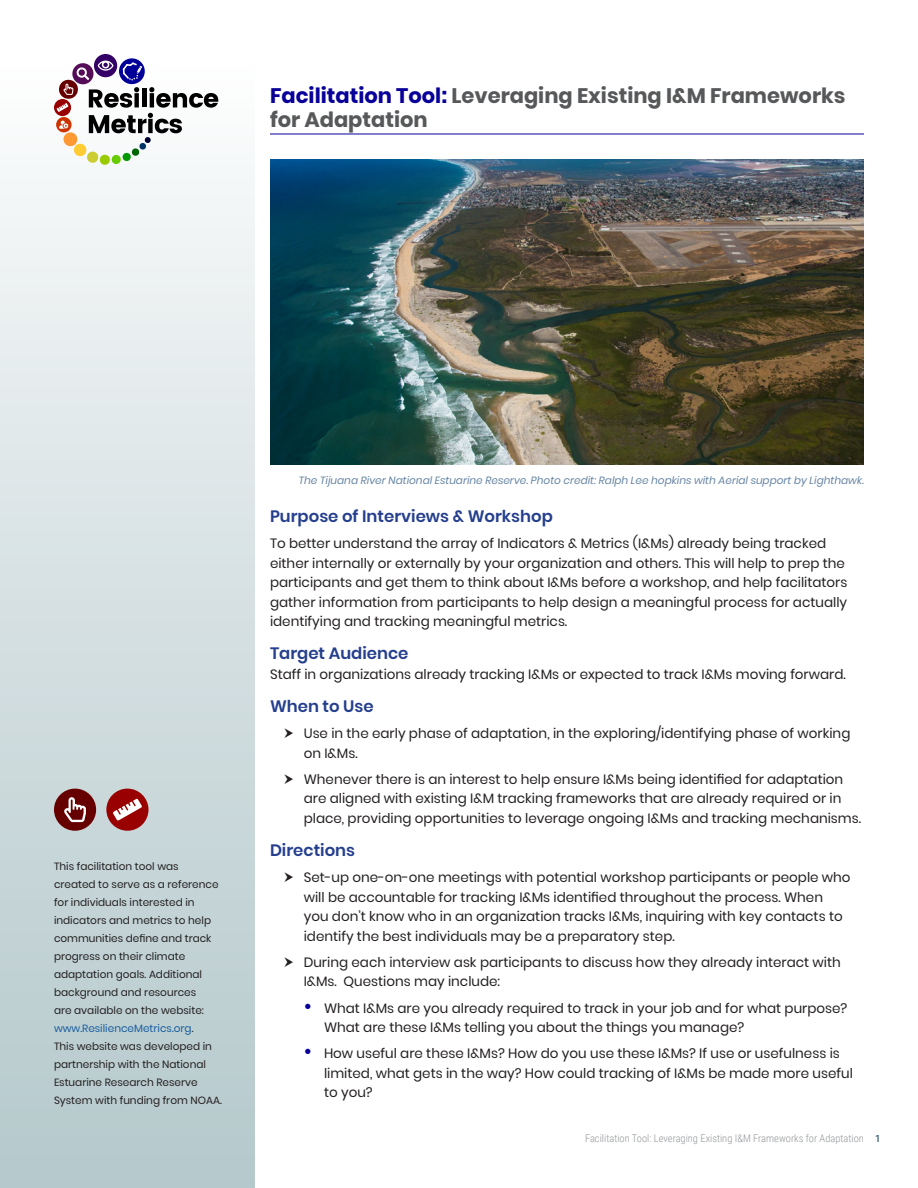
<style>
.page{position:relative;width:918px;height:1188px;background:#fff}
.page>*{position:absolute;margin:0;border:0;box-sizing:border-box;transform-origin:0 0}
.t1{font:700 21px/24px "Poppins";color:#57585a}
.Subtitle{font:600 16.5px "Poppins";color:#253f8e}
.content{font:13.5px/19.5px "Poppins";color:#231f20}
.t2{font:10.5px/18px "Poppins";color:#231f20}
.t3{font:italic 10.5px "Poppins";color:#6685a3}
.t4{font:300 10.5px "Roboto Condensed";color:#939598}
.s1{color:#080099}
.s2{color:#175d9e}
.s3{font-family:"Roboto";font-weight:400;font-size:9.75px;color:#002d5e}
</style>
<div class="page">
<div style="left:0;top:0;width:255px;height:1188px;background:linear-gradient(to bottom,#fff,#b2c7ca)"></div>
<div style="left:94px;top:54px;width:23px;height:23px;background:#306;border-radius:50%"></div>
<svg style="left:119px;top:58px;width:26px;height:26px"></svg>
<svg style="left:54px;top:99px;width:17px;height:17px"></svg>
<svg style="left:57px;top:61px;width:161px;height:105px"></svg>
<div style="left:106px;top:789px;width:42px;height:42px;background:#900;border-radius:50%"></div>
<svg style="left:113px;top:799px;width:29px;height:22px"></svg>
<div style="left:54px;top:789px;width:42px;height:42px;background:#600;border-radius:50%"></div>
<svg style="left:64px;top:797px;width:22px;height:25px"></svg>
<hr style="left:270px;top:134px;width:594px;height:1px;background:#080099">
<img style="left:270px;top:160px;width:594px;height:304px">
<svg style="left:296px;top:441px;width:568px;height:24px"></svg>
<p class="t1" style="left:270px;top:84px;width:577px"><span class="s1">Facilitation Tool:</span> Leveraging Existing I&amp;M Frameworks for Adaptation</p>
<p class="t2" style="left:54px;top:857px;width:169px">This facilitation tool was created to serve as a reference for individuals interested in indicators and metrics to help communities define and track progress on their climate adaptation goals. Additional background and resources<br>are available on the website: <span class="s2">www.ResilienceMetrics.org</span>.<br>This website was developed in partnership with the National<br>Estuarine Research Reserve<br>System with funding from NOAA.</p>
<p class="t3" style="left:299px;top:474px;width:567px">The Tijuana River National Estuarine Reserve. Photo credit: Ralph Lee hopkins with Aerial support by Lighthawk.</p>
<p class="Subtitle" style="left:270px;top:507px;width:284px">Purpose of Interviews &amp; Workshop</p>
<p class="content" style="left:270px;top:534px;width:579px">To better understand the array of Indicators &amp; Metrics (I&amp;Ms) already being tracked either internally or externally by your organization and others. This will help to prep the participants and get them to think about I&amp;Ms before a workshop, and help facilitators gather information from participants to help design a meaningful process for actually identifying and tracking meaningful metrics.</p>
<p class="Subtitle" style="left:270px;top:644px;width:140px">Target Audience</p>
<p class="content" style="left:270px;top:665px;width:577px">Staff in organizations already tracking I&amp;Ms or expected to track I&amp;Ms moving forward.</p>
<p class="Subtitle" style="left:270px;top:697px;width:105px">When to Use</p>
<p class="content" style="left:304px;top:724px;width:548px">Use in the early phase of adaptation, in the exploring/identifying phase of working on I&amp;Ms.</p>
<p class="content" style="left:304px;top:770px;width:559px">Whenever there is an interest to help ensure I&amp;Ms being identified for adaptation are aligned with existing I&amp;M tracking frameworks that are already required or in place, providing opportunities to leverage ongoing I&amp;Ms and tracking mechanisms.</p>
<p class="Subtitle" style="left:270px;top:841px;width:87px">Directions</p>
<p class="content" style="left:304px;top:868px;width:548px">Set-up one-on-one meetings with potential workshop participants or people who will be accountable for tracking I&amp;Ms identified throughout the process. When you don’t know who in an organization tracks I&amp;Ms, inquiring with key contacts to identify the best individuals may be a preparatory step.</p>
<p class="content" style="left:304px;top:953px;width:539px">During each interview ask participants to discuss how they already interact with<br>I&amp;Ms. Questions may include:</p>
<p class="content" style="left:324px;top:998px;width:525px;text-indent:-20px"><span class="s1">•</span> What I&amp;Ms are you already required to track in your job and for what purpose?<br>What are these I&amp;Ms telling you about the things you manage?</p>
<p class="content" style="left:324px;top:1044px;width:530px;text-indent:-20px"><span class="s1">•</span> How useful are these I&amp;Ms? How do you use these I&amp;Ms? If use or usefulness is limited, what gets in the way? How could tracking of I&amp;Ms be made more useful to you?</p>
<p class="t4" style="left:585px;top:1131px;width:297px">Facilitation Tool: Leveraging Existing I&amp;M Frameworks for Adaptation <span class="s3">1</span></p>
</div>
